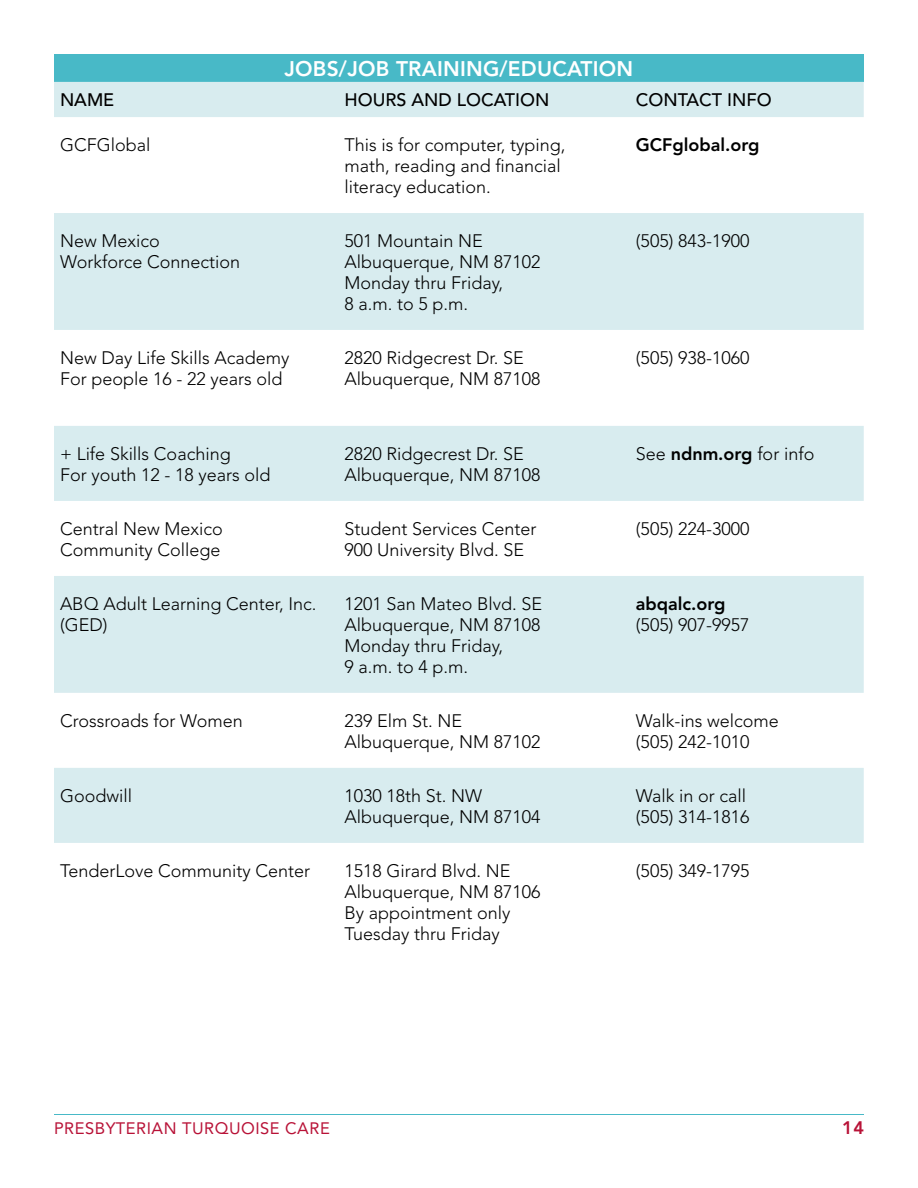
<style>
.page{position:relative;width:918px;height:1188px;background:#fff}
.page>*{position:absolute;margin:0;border:0;box-sizing:border-box;transform-origin:0 0}
.t1{font:800 21px "Avenir LT Std";letter-spacing:.01em;color:#fff}
.t2{font:300 18px/21px "Avenir LT Std";color:#000}
.t3{font:500 18px "Avenir LT Std";color:#000}
.t4{font:800 18px "Avenir LT Std";color:#000}
.t5{font:800 18px "Avenir LT Std";color:#b81237}
.t6{font:16.5px "Avenir LT Std";letter-spacing:.03em;color:#b81237}
.s1{font-weight:800}
</style>
<div class="page">
<hr style="left:54px;top:1114px;width:810px;height:1px;background:#48b9c7">
<div style="left:54px;top:54px;width:810px;height:28px;background:#48b9c7"></div>
<div style="left:54px;top:82px;width:810px;height:35px;background:#d8ecef"></div>
<svg style="left:54px;top:213px;width:810px;height:630px;fill:#d8ecef"></svg>
<p class="t1" style="left:284px;top:56px;width:350px">JOBS/JOB TRAINING/EDUCATION</p>
<p class="t3" style="left:60px;top:90px;width:56px">NAME</p>
<p class="t3" style="left:344px;top:90px;width:206px">HOURS AND LOCATION</p>
<p class="t3" style="left:636px;top:90px;width:137px">CONTACT INFO</p>
<p class="t2" style="left:60px;top:134px;width:92px">GCFGlobal</p>
<p class="t2" style="left:344px;top:134px;width:223px">This is for computer, typing, math, reading and financial literacy education.</p>
<p class="t4" style="left:636px;top:134px;width:125px">GCFglobal.org</p>
<p class="t2" style="left:60px;top:230px;width:182px">New Mexico<br>Workforce Connection</p>
<p class="t2" style="left:344px;top:230px;width:198px">501 Mountain NE<br>Albuquerque, NM 87102<br>Monday thru Friday,<br>8 a.m. to 5 p.m.</p>
<p class="t2" style="left:636px;top:230px;width:115px">(505) 843-1900</p>
<p class="t2" style="left:60px;top:347px;width:231px">New Day Life Skills Academy<br>For people 16 - 22 years old</p>
<p class="t2" style="left:344px;top:347px;width:198px">2820 Ridgecrest Dr. SE<br>Albuquerque, NM 87108</p>
<p class="t2" style="left:636px;top:347px;width:115px">(505) 938-1060</p>
<p class="t2" style="left:60px;top:443px;width:212px">+ Life Skills Coaching<br>For youth 12 - 18 years old</p>
<p class="t2" style="left:344px;top:443px;width:198px">2820 Ridgecrest Dr. SE<br>Albuquerque, NM 87108</p>
<p class="t2" style="left:636px;top:443px;width:180px">See <span class="s1">ndnm.org</span> for info</p>
<p class="t2" style="left:60px;top:518px;width:164px">Central New Mexico<br>Community College</p>
<p class="t2" style="left:344px;top:518px;width:194px">Student Services Center<br>900 University Blvd. SE</p>
<p class="t2" style="left:636px;top:518px;width:115px">(505) 224-3000</p>
<p class="t2" style="left:60px;top:593px;width:258px">ABQ Adult Learning Center, Inc. (GED)</p>
<p class="t2" style="left:344px;top:593px;width:199px">1201 San Mateo Blvd. SE<br>Albuquerque, NM 87108<br>Monday thru Friday,<br>9 a.m. to 4 p.m.</p>
<p class="t4" style="left:636px;top:593px;width:91px">abqalc.org</p>
<p class="t2" style="left:636px;top:614px;width:115px">(505) 907-9957</p>
<p class="t2" style="left:60px;top:710px;width:184px">Crossroads for Women</p>
<p class="t2" style="left:344px;top:710px;width:198px">239 Elm St. NE<br>Albuquerque, NM 87102</p>
<p class="t2" style="left:636px;top:710px;width:145px">Walk-ins welcome (505) 242-1010</p>
<p class="t2" style="left:60px;top:785px;width:74px">Goodwill</p>
<p class="t2" style="left:344px;top:785px;width:198px">1030 18th St. NW<br>Albuquerque, NM 87104</p>
<p class="t2" style="left:636px;top:785px;width:115px">Walk in or call (505) 314-1816</p>
<p class="t2" style="left:60px;top:860px;width:252px">TenderLove Community Center</p>
<p class="t2" style="left:344px;top:860px;width:198px">1518 Girard Blvd. NE<br>Albuquerque, NM 87106<br>By appointment only<br>Tuesday thru Friday</p>
<p class="t2" style="left:636px;top:860px;width:115px">(505) 349-1795</p>
<p class="t6" style="left:54px;top:1119px;width:277px">PRESBYTERIAN TURQUOISE CARE</p>
<p class="t5" style="left:842px;top:1117px;width:23px">14</p>
</div>
